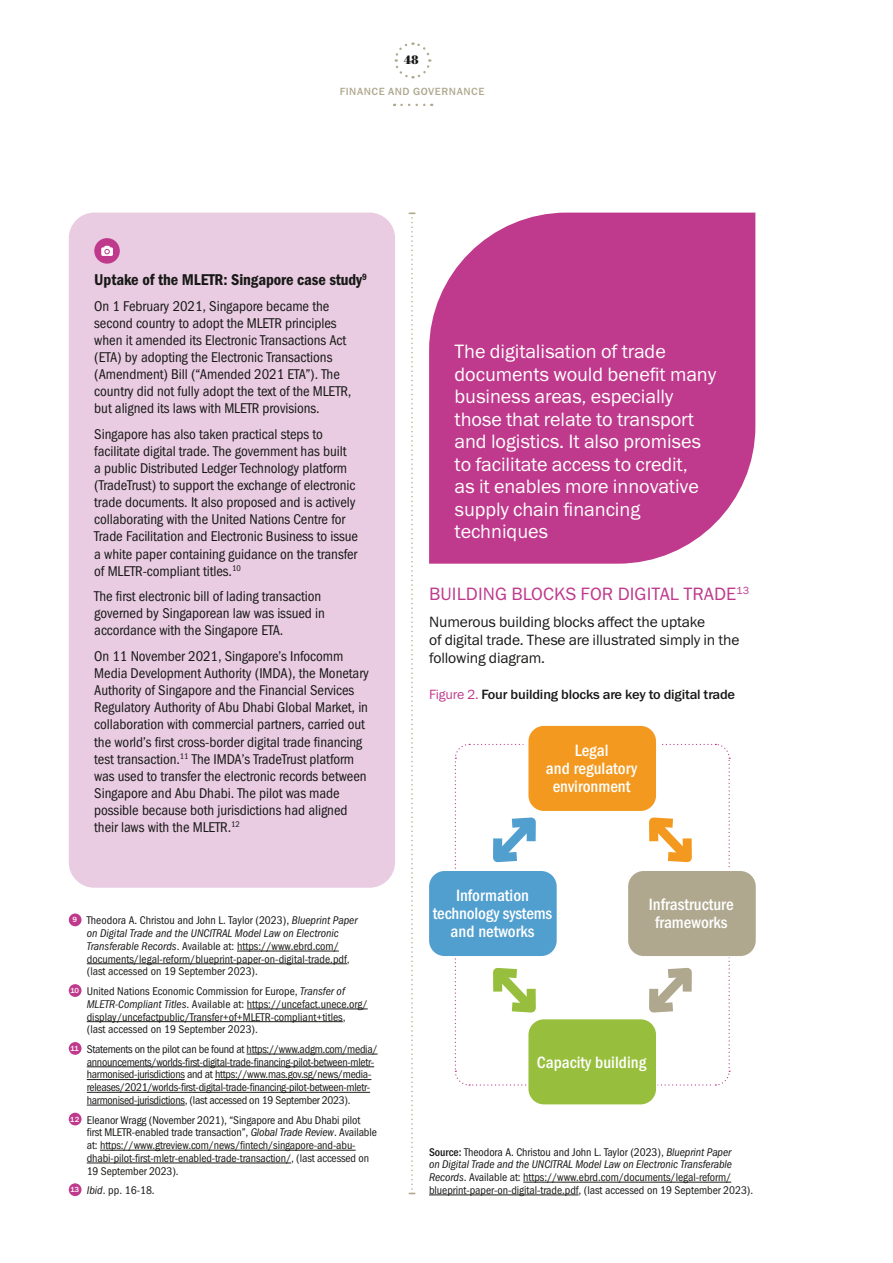
<style>
.page{position:relative;width:893px;height:1263px;background:#fff}
.page>*{position:absolute;margin:0;border:0;box-sizing:border-box;transform-origin:0 0}
.t1{font:19.5px/22.5px "Franklin Gothic Book ITC";letter-spacing:-.005em;color:#fff}
.t2{font:18px "Franklin Gothic Book ITC";letter-spacing:.005em;color:#bf398c}
.t3{font:16.5px/18px "Franklin Gothic Medi Cond ITC";color:#fff;text-align:center}
.t4{font:15.75px "Franklin Gothic Demi Cond ITC";letter-spacing:-.005em;color:#181917}
.t5{font:15px/18px "Franklin Gothic Book ITC";letter-spacing:-.01em;color:#181917}
.t6{font:14.25px/17.1px "Franklin Gothic Book Cond ITC";letter-spacing:-.005em;color:#181917}
.t7{font:13.5px "Franklin Gothic Medium ITC";letter-spacing:-.01em;color:#181917}
.t8{font:700 12.75px "Bodoni URW";color:#181917}
.t9{font:11.25px/12.8px "Franklin Gothic Book Cond ITC";letter-spacing:-.01em;color:#1c1c1a}
.t10{font:10.5px "Franklin Gothic Medium ITC";letter-spacing:.05em;color:#afa88f}
.s1{color:#181917}
.s2{font-style:italic;color:#181917}
.s3{font-style:italic}
.s4{font-family:"Franklin Gothic Book ITC";color:#bf398c}
.s5{font-family:"Franklin Gothic Medi Cond ITC";color:#181917}
</style>
<div class="page">
<svg style="left:401px;top:104px;width:31px;height:2px"></svg>
<svg style="left:394px;top:42px;width:38px;height:37px"></svg>
<svg style="left:409px;top:213px;width:6px;height:981px"></svg>
<hr style="left:237px;top:951px;width:102px;height:1px;background:#1c1c1a">
<hr style="left:87px;top:963px;width:260px;height:1px;background:#1c1c1a">
<hr style="left:247px;top:1008px;width:121px;height:1px;background:#1c1c1a">
<hr style="left:87px;top:1021px;width:256px;height:1px;background:#1c1c1a">
<hr style="left:247px;top:1054px;width:131px;height:1px;background:#1c1c1a">
<hr style="left:87px;top:1066px;width:287px;height:1px;background:#1c1c1a">
<hr style="left:87px;top:1079px;width:98px;height:1px;background:#1c1c1a">
<hr style="left:215px;top:1079px;width:156px;height:1px;background:#1c1c1a">
<hr style="left:87px;top:1092px;width:283px;height:1px;background:#1c1c1a">
<hr style="left:87px;top:1105px;width:98px;height:1px;background:#1c1c1a">
<hr style="left:100px;top:1150px;width:256px;height:1px;background:#1c1c1a">
<hr style="left:87px;top:1162px;width:204px;height:1px;background:#1c1c1a">
<div style="left:69px;top:913px;width:13px;height:13px;background:#bf398c;border-radius:50%"></div>
<div style="left:69px;top:984px;width:13px;height:13px;background:#bf398c;border-radius:50%"></div>
<div style="left:69px;top:1042px;width:13px;height:13px;background:#bf398c;border-radius:50%"></div>
<div style="left:69px;top:1112px;width:13px;height:13px;background:#bf398c;border-radius:50%"></div>
<div style="left:69px;top:1183px;width:13px;height:13px;background:#bf398c;border-radius:50%"></div>
<svg style="left:429px;top:213px;width:326px;height:351px;background:#c34794"></svg>
<div style="left:69px;top:213px;width:326px;height:675px;background:#e9cce2;border-radius:26px"></div>
<div style="left:94px;top:238px;width:26px;height:26px;background:#bf398c;border-radius:50%"></div>
<svg style="left:101px;top:246px;width:12px;height:10px"></svg>
<hr style="left:523px;top:1182px;width:208px;height:1px;background:#1c1c1a">
<hr style="left:429px;top:1194px;width:150px;height:1px;background:#1c1c1a">
<div style="left:526px;top:723px;width:132px;height:90px;background:#f3991f;border-radius:18px"></div>
<div style="left:524px;top:721px;width:137px;height:95px;border:5px solid #fff;border-radius:18px"></div>
<div style="left:528px;top:1018px;width:129px;height:87px;background:#97bf3d;border-radius:16px"></div>
<div style="left:527px;top:1018px;width:130px;height:88px;border:2px solid #fff;border-radius:16px"></div>
<div style="left:428px;top:870px;width:129px;height:87px;background:#519fcf;border-radius:16px"></div>
<div style="left:428px;top:869px;width:130px;height:88px;border:2px solid #fff;border-radius:16px"></div>
<div style="left:627px;top:870px;width:129px;height:87px;background:#afa88f;border-radius:16px"></div>
<div style="left:627px;top:869px;width:130px;height:88px;border:2px solid #fff;border-radius:16px"></div>
<svg style="left:454px;top:743px;width:276px;height:343px"></svg>
<p class="t8" style="left:404px;top:52px;width:17px">48</p>
<p class="t10" style="left:340px;top:88px;width:146px">FINANCE AND GOVERNANCE</p>
<h3 class="t4" style="left:94px;top:274px;width:274px">Uptake of the MLETR: Singapore case study<sup>9</sup></h3>
<p class="t6" style="left:94px;top:299px;width:259px">On 1 February 2021, Singapore became the second country to adopt the MLETR principles when it amended its Electronic Transactions Act (ETA) by adopting the Electronic Transactions (Amendment) Bill (“Amended 2021 ETA”). The country did not fully adopt the text of the MLETR, but aligned its laws with MLETR provisions.</p>
<p class="t6" style="left:94px;top:427px;width:265px">Singapore has also taken practical steps to facilitate digital trade. The government has built<br>a public Distributed Ledger Technology platform (TradeTrust) to support the exchange of electronic trade documents. It also proposed and is actively collaborating with the United Nations Centre for Trade Facilitation and Electronic Business to issue a white paper containing guidance on the transfer of MLETR-compliant titles.<sup>10</sup></p>
<p class="t6" style="left:94px;top:589px;width:232px">The first electronic bill of lading transaction governed by Singaporean law was issued in accordance with the Singapore ETA.</p>
<p class="t6" style="left:94px;top:649px;width:276px">On 11 November 2021, Singapore’s Infocomm Media Development Authority (IMDA), the Monetary Authority of Singapore and the Financial Services Regulatory Authority of Abu Dhabi Global Market, in collaboration with commercial partners, carried out the world’s first cross-border digital trade financing test transaction.<sup>11</sup> The IMDA’s TradeTrust platform was used to transfer the electronic records between Singapore and Abu Dhabi. The pilot was made possible because both jurisdictions had aligned their laws with the MLETR.<sup>12</sup></p>
<p class="t9" style="left:87px;top:915px;width:272px;text-indent:-14px"><sup>9</sup> <span class="s1">Theodora A. Christou and John L. Taylor (2023),</span> <span class="s2">Blueprint Paper on Digital Trade and the UNCITRAL Model Law on Electronic Transferable Records</span><span class="s1">. Available at:</span> https://www.ebrd.com/ documents/legal-reform/blueprint-paper-on-digital-trade.pdf, (last accessed on 19 September 2023).</p>
<p class="t9" style="left:87px;top:986px;width:282px;text-indent:-16px"><sup>10</sup> <span class="s1">United Nations Economic Commission for Europe,</span> <span class="s2">Transfer of MLETR-Compliant Titles</span><span class="s1">. Available at:</span> https://uncefact.unece.org/ display/uncefactpublic/Transfer+of+MLETR-compliant+titles,<br>(last accessed on 19 September 2023).</p>
<p class="t9" style="left:87px;top:1044px;width:292px;text-indent:-16px"><sup>11</sup> <span class="s1">Statements on the pilot can be found at</span> https://www.adgm.com/media/ announcements/worlds-first-digital-trade-financing-pilot-between-mletr&shy;harmonised-jurisdictions <span class="s1">and at</span> https://www.mas.gov.sg/news/media&shy;releases/2021/worlds-first-digital-trade-financing-pilot-between-mletr&shy;harmonised-jurisdictions, (last accessed on 19 September 2023).</p>
<p class="t9" style="left:87px;top:1114px;width:292px;text-indent:-17px"><sup>12</sup> <span class="s1">Eleanor Wragg (November 2021), “Singapore and Abu Dhabi pilot first MLETR-enabled trade transaction”,</span> <span class="s2">Global Trade Review</span><span class="s1">. Available at:</span> https://www.gtreview.com/news/fintech/singapore-and-abu&shy;dhabi-pilot-first-mletr-enabled-trade-transaction/, (last accessed on 19 September 2023).</p>
<p class="t9" style="left:70px;top:1185px;width:86px"><sup>13</sup> <span class="s3">Ibid</span>. pp. 16-18.</p>
<p class="t1" style="left:455px;top:342px;width:263px">The digitalisation of trade documents would benefit many business areas, especially those that relate to transport and logistics. It also promises to facilitate access to credit,<br>as it enables more innovative supply chain financing techniques</p>
<h2 class="t2" style="left:429px;top:587px;width:321px">BUILDING BLOCKS FOR DIGITAL TRADE<sup>13</sup></h2>
<h3 class="t5" style="left:429px;top:614px;width:312px">Numerous building blocks affect the uptake<br>of digital trade. These are illustrated simply in the following diagram.</h3>
<p class="t7" style="left:429px;top:689px;width:308px"><span class="s4">Figure 2.</span> Four building blocks are key to digital trade</p>
<h3 class="t3" style="left:546px;top:743px;width:93px">Legal<br>and regulatory environment</h3>
<h3 class="t3" style="left:433px;top:888px;width:121px">Information technology systems and networks</h3>
<h3 class="t3" style="left:649px;top:897px;width:86px">Infrastructure frameworks</h3>
<h3 class="t3" style="left:537px;top:1054px;width:111px">Capacity building</h3>
<p class="t9" style="left:429px;top:1146px;width:326px"><span class="s5">Source:</span> <span class="s1">Theodora A. Christou and John L. Taylor (2023),</span> <span class="s2">Blueprint Paper<br>on Digital Trade and the UNCITRAL Model Law on Electronic Transferable Records</span><span class="s1">. Available at:</span> https://www.ebrd.com/documents/legal-reform/ blueprint-paper-on-digital-trade.pdf, (last accessed on 19 September 2023).</p>
</div>
